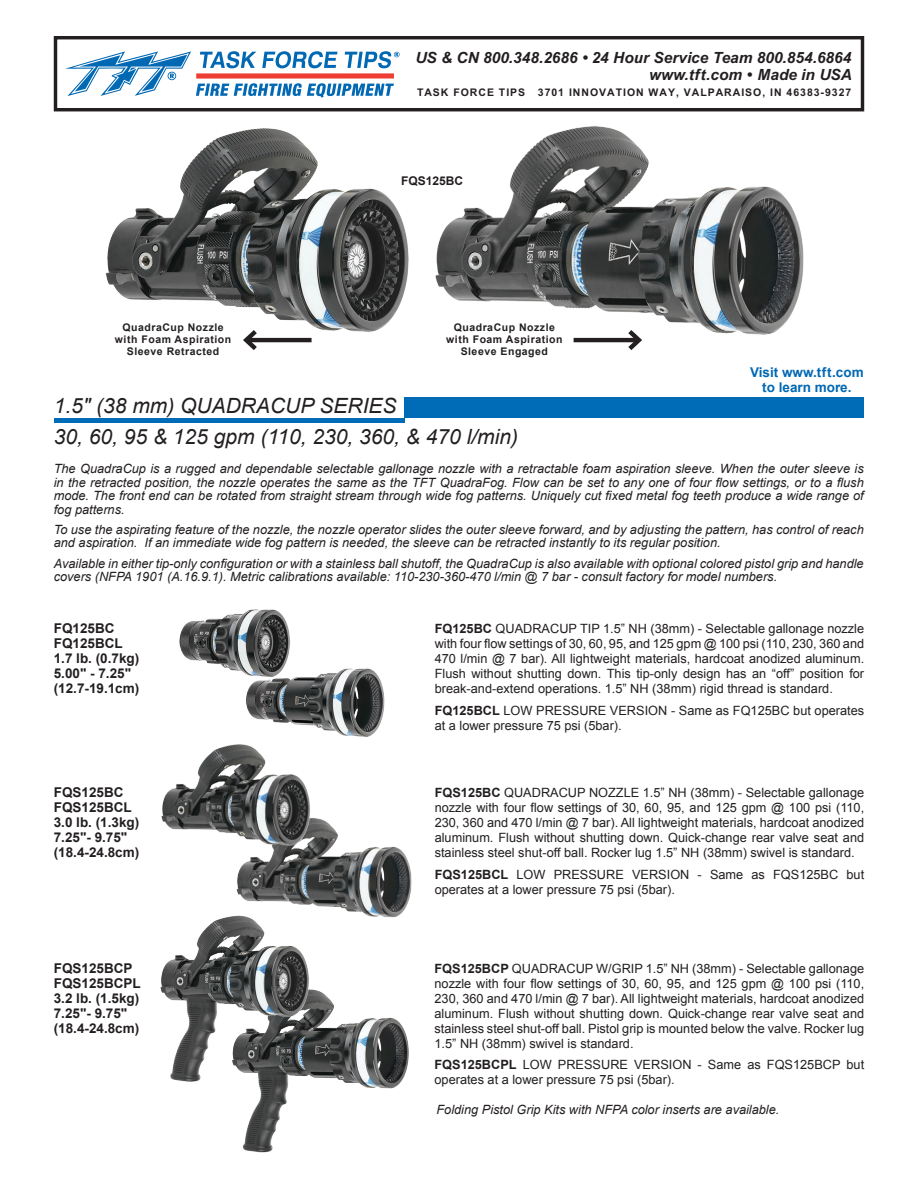
<style>
.page{position:relative;width:918px;height:1188px;background:#fff}
.page>*{position:absolute;margin:0;border:0;box-sizing:border-box;transform-origin:0 0}
.Page_Heading_Left{font:italic 21px "Arial";color:#231f20}
.t1{font:italic 700 15.45px/17.2px "Arial";color:#231f20;text-align:right}
.Model_Size_Weight{font:700 13.5px "Arial";color:#231f20}
.t2{font:700 13.5px/15px "Arial";color:#0168b3;text-align:center}
.Product_Specificatio{font:12.75px/15px "Arial";color:#231f20;text-align:justify}
.Product_Intro_Paragr{font:italic 12.75px/13.5px "Arial";color:#231f20}
.Low_Pressure_Product{font:12.75px/15px "Arial";color:#231f20}
.t3{font:700 12px "Arial";color:#231f20}
.Product_Intro_Paragr-2{font:700 10.5px/12px "Arial";letter-spacing:.05em;color:#231f20;text-align:center}
.Product_Intro_Paragr-3{font:700 10.5px "Arial";letter-spacing:.095em;color:#231f20}
.s1{font-weight:700}
</style>
<div class="page">
<img style="left:242px;top:990px;width:167px;height:163px">
<div style="left:404px;top:398px;width:460px;height:20px;background:#006bb6"></div>
<div style="left:54px;top:418px;width:350px;height:5px;background:#006bb6"></div>
<div style="left:54px;top:36px;width:810px;height:75px;border:3px solid #231f20"></div>
<svg style="left:65px;top:51px;width:335px;height:47px"></svg>
<img style="left:246px;top:668px;width:139px;height:69px">
<img style="left:179px;top:609px;width:118px;height:72px">
<img style="left:160px;top:916px;width:154px;height:170px">
<img style="left:232px;top:818px;width:180px;height:108px">
<img style="left:161px;top:744px;width:158px;height:110px">
<img style="left:105px;top:128px;width:304px;height:215px">
<img style="left:435px;top:126px;width:369px;height:217px">
<hr style="left:574px;top:338px;width:65px;height:4px;background:#231f20">
<svg style="left:624px;top:325px;width:21px;height:25px"></svg>
<hr style="left:246px;top:338px;width:66px;height:4px;background:#231f20">
<svg style="left:240px;top:325px;width:22px;height:25px"></svg>
<p class="t1" style="left:415px;top:49px;width:438px">US &amp; CN 800.348.2686 • 24 Hour Service Team 800.854.6864 www.tft.com • Made in USA</p>
<p class="Product_Intro_Paragr-3" style="left:417px;top:85px;width:436px">TASK FORCE TIPS 3701 INNOVATION WAY, VALPARAISO, IN 46383-9327</p>
<p class="Product_Intro_Paragr-2" style="left:123px;top:321px;width:103px">QuadraCup Nozzle</p>
<p class="Product_Intro_Paragr-2" style="left:115px;top:333px;width:118px">with Foam Aspiration<br>Sleeve Retracted</p>
<p class="t3" style="left:401px;top:172px;width:64px">FQS125BC</p>
<p class="Product_Intro_Paragr-2" style="left:454px;top:321px;width:103px">QuadraCup Nozzle</p>
<p class="Product_Intro_Paragr-2" style="left:446px;top:333px;width:118px">with Foam Aspiration<br>Sleeve Engaged</p>
<p class="t2" style="left:750px;top:365px;width:115px">Visit www.tft.com to learn more.</p>
<p class="Page_Heading_Left" style="left:54px;top:392px;width:344px">1.5" (38 mm) QUADRACUP SERIES</p>
<p class="Page_Heading_Left" style="left:54px;top:423px;width:466px">30, 60, 95 &amp; 125 gpm (110, 230, 360, &amp; 470 l/min)</p>
<p class="Product_Intro_Paragr" style="left:54px;top:462px;width:811px;text-align:justify">The QuadraCup is a rugged and dependable selectable gallonage nozzle with a retractable foam aspiration sleeve. When the outer sleeve is in the retracted position, the nozzle operates the same as the TFT QuadraFog. Flow can be set to any one of four flow settings, or to a flush mode. The front end can be rotated from straight stream through wide fog patterns. Uniquely cut fixed metal fog teeth produce a wide range of fog patterns.</p>
<p class="Product_Intro_Paragr" style="left:54px;top:523px;width:812px">To use the aspirating feature of the nozzle, the nozzle operator slides the outer sleeve forward, and by adjusting the pattern, has control of reach and aspiration. If an immediate wide fog pattern is needed, the sleeve can be retracted instantly to its regular position.</p>
<p class="Product_Intro_Paragr" style="left:54px;top:557px;width:811px">Available in either tip-only configuration or with a stainless ball shutoff, the QuadraCup is also available with optional colored pistol grip and handle covers (NFPA 1901 (A.16.9.1). Metric calibrations available: 110-230-360-470 l/min @ 7 bar - consult factory for model numbers.</p>
<p class="Model_Size_Weight" style="left:54px;top:619px;width:62px">FQ125BC</p>
<p class="Model_Size_Weight" style="left:54px;top:634px;width:71px">FQ125BCL</p>
<p class="Model_Size_Weight" style="left:54px;top:649px;width:87px">1.7 lb. (0.7kg)</p>
<p class="Model_Size_Weight" style="left:54px;top:664px;width:79px">5.00" - 7.25"</p>
<p class="Model_Size_Weight" style="left:54px;top:679px;width:87px">(12.7-19.1cm)</p>
<p class="Model_Size_Weight" style="left:54px;top:783px;width:71px">FQS125BC</p>
<p class="Model_Size_Weight" style="left:54px;top:798px;width:80px">FQS125BCL</p>
<p class="Model_Size_Weight" style="left:54px;top:813px;width:87px">3.0 lb. (1.3kg)</p>
<p class="Model_Size_Weight" style="left:54px;top:828px;width:75px">7.25"- 9.75"</p>
<p class="Model_Size_Weight" style="left:54px;top:843px;width:87px">(18.4-24.8cm)</p>
<p class="Model_Size_Weight" style="left:54px;top:959px;width:80px">FQS125BCP</p>
<p class="Model_Size_Weight" style="left:54px;top:974px;width:89px">FQS125BCPL</p>
<p class="Model_Size_Weight" style="left:54px;top:989px;width:87px">3.2 lb. (1.5kg)</p>
<p class="Model_Size_Weight" style="left:54px;top:1004px;width:75px">7.25"- 9.75"</p>
<p class="Model_Size_Weight" style="left:54px;top:1019px;width:87px">(18.4-24.8cm)</p>
<p class="Product_Specificatio" style="left:435px;top:621px;width:431px"><span class="s1">FQ125BC</span> QUADRACUP TIP 1.5” NH (38mm) - Selectable gallonage nozzle with four flow settings of 30, 60, 95, and 125 gpm @ 100 psi (110, 230, 360 and 470 l/min @ 7 bar). All lightweight materials, hardcoat anodized aluminum.<br>Flush without shutting down. This tip-only design has an “off” position for break-and-extend operations. 1.5” NH (38mm) rigid thread is standard.</p>
<p class="Low_Pressure_Product" style="left:435px;top:703px;width:431px"><span class="s1">FQ125BCL</span> LOW PRESSURE VERSION - Same as FQ125BC but operates at a lower pressure 75 psi (5bar).</p>
<p class="Product_Specificatio" style="left:435px;top:785px;width:431px"><span class="s1">FQS125BC</span> QUADRACUP NOZZLE 1.5” NH (38mm) - Selectable gallonage nozzle with four flow settings of 30, 60, 95, and 125 gpm @ 100 psi (110, 230, 360 and 470 l/min @ 7 bar). All lightweight materials, hardcoat anodized aluminum. Flush without shutting down. Quick-change rear valve seat and stainless steel shut-off ball. Rocker lug 1.5” NH (38mm) swivel is standard.</p>
<p class="Low_Pressure_Product" style="left:435px;top:867px;width:431px"><span class="s1">FQS125BCL</span> LOW PRESSURE VERSION - Same as FQS125BC but operates at a lower pressure 75 psi (5bar).</p>
<p class="Product_Specificatio" style="left:434px;top:960px;width:431px"><span class="s1">FQS125BCP</span> QUADRACUP W/GRIP 1.5” NH (38mm) - Selectable gallonage nozzle with four flow settings of 30, 60, 95, and 125 gpm @ 100 psi (110, 230, 360 and 470 l/min @ 7 bar). All lightweight materials, hardcoat anodized aluminum. Flush without shutting down. Quick-change rear valve seat and stainless steel shut-off ball. Pistol grip is mounted below the valve. Rocker lug 1.5” NH (38mm) swivel is standard.</p>
<p class="Low_Pressure_Product" style="left:434px;top:1057px;width:431px"><span class="s1">FQS125BCPL</span> LOW PRESSURE VERSION - Same as FQS125BCP but operates at a lower pressure 75 psi (5bar).</p>
<p class="Product_Intro_Paragr" style="left:436px;top:1103px;width:344px">Folding Pistol Grip Kits with NFPA color inserts are available.</p>
</div>
